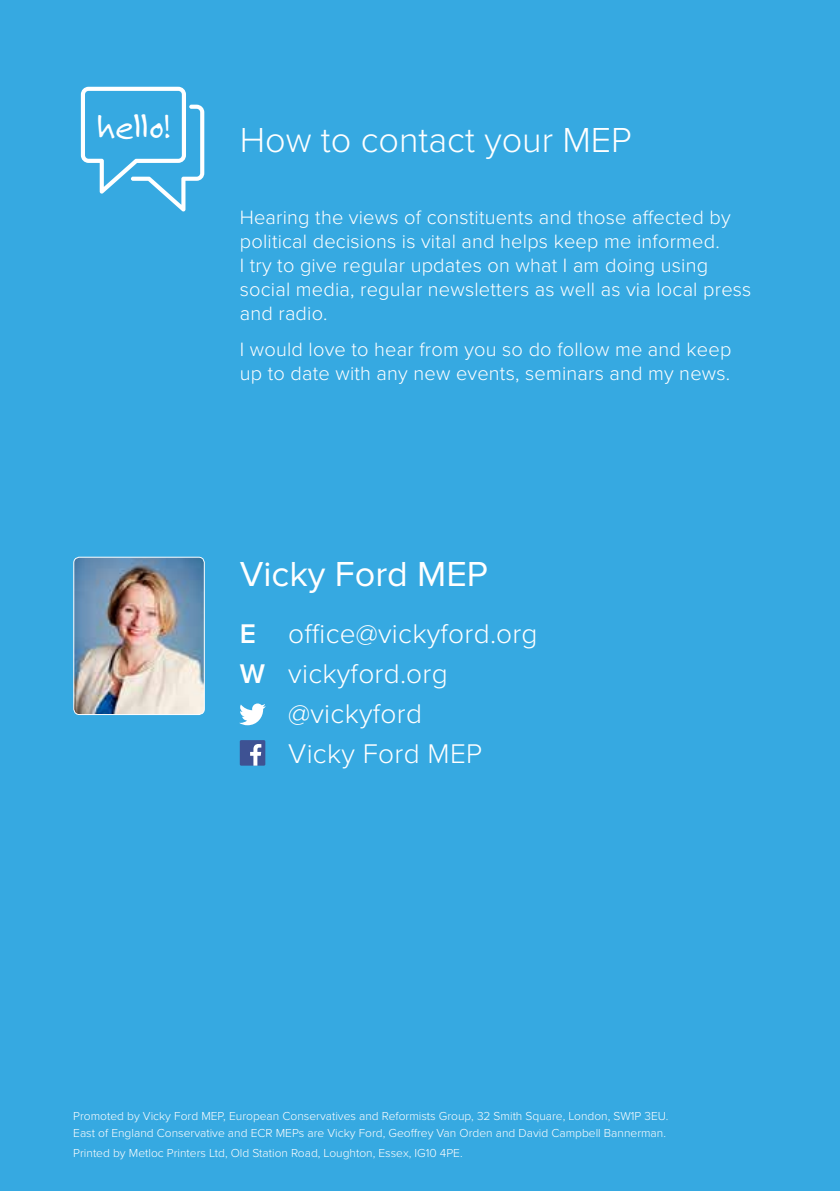
<style>
.page{position:relative;width:840px;height:1191px;background:#fff}
.page>*{position:absolute;margin:0;border:0;box-sizing:border-box;transform-origin:0 0}
.t1{font:300 36px "Proxima Nova";color:#fff}
.t2{font:36px "Proxima Nova";color:#fff}
.t3{font:36px "Felt Tip Roman";color:#fff}
.t4{font:300 28px/40px "Proxima Nova";letter-spacing:.01em;color:#fff}
.t5{font:600 28px/40px "Proxima Nova";color:#fff}
.t6{font:300 20px/24px "Proxima Nova";letter-spacing:.01em;color:#fff}
.t7{font:300 12px/17.4px "Proxima Nova";color:#fff}
</style>
<div class="page">
<div style="left:0;top:0;width:839px;height:1191px;background:#36a9e1"></div>
<svg style="left:81px;top:87px;width:123px;height:124px"></svg>
<svg style="left:239px;top:703px;width:27px;height:22px"></svg>
<div style="left:240px;top:740px;width:25px;height:25px;background:#3e5293"></div>
<svg style="left:250px;top:744px;width:11px;height:21px"></svg>
<img style="left:74px;top:557px;width:130px;height:157px">
<div style="left:73px;top:557px;width:132px;height:158px;border:1px solid #fff;border-radius:6px"></div>
<h1 class="t3" style="left:96px;top:104px;width:75px">hello!</h1>
<h1 class="t1" style="left:240px;top:119px;width:393px">How to contact your MEP</h1>
<p class="t6" style="left:240px;top:206px;width:513px">Hearing the views of constituents and those affected by political decisions is vital and helps keep me informed.<br>I try to give regular updates on what I am doing using social media, regular newsletters as well as via local press and radio.</p>
<p class="t6" style="left:240px;top:337px;width:493px">I would love to hear from you so do follow me and keep up to date with any new events, seminars and my news.</p>
<h1 class="t2" style="left:240px;top:553px;width:250px">Vicky Ford MEP</h1>
<h2 class="t5" style="left:240px;top:614px;width:27px">E<br>W</h2>
<h2 class="t4" style="left:288px;top:614px;width:251px">office@vickyford.org vickyford.org @vickyford<br>Vicky Ford MEP</h2>
<p class="t7" style="left:73px;top:1107px;width:596px">Promoted by Vicky Ford MEP, European Conservatives and Reformists Group, 32 Smith Square, London, SW1P 3EU.<br>East of England Conservative and ECR MEPs are Vicky Ford, Geoffrey Van Orden and David Campbell Bannerman.</p>
<p class="t7" style="left:73px;top:1144px;width:390px">Printed by Metloc Printers Ltd, Old Station Road, Loughton, Essex, IG10 4PE.</p>
</div>
